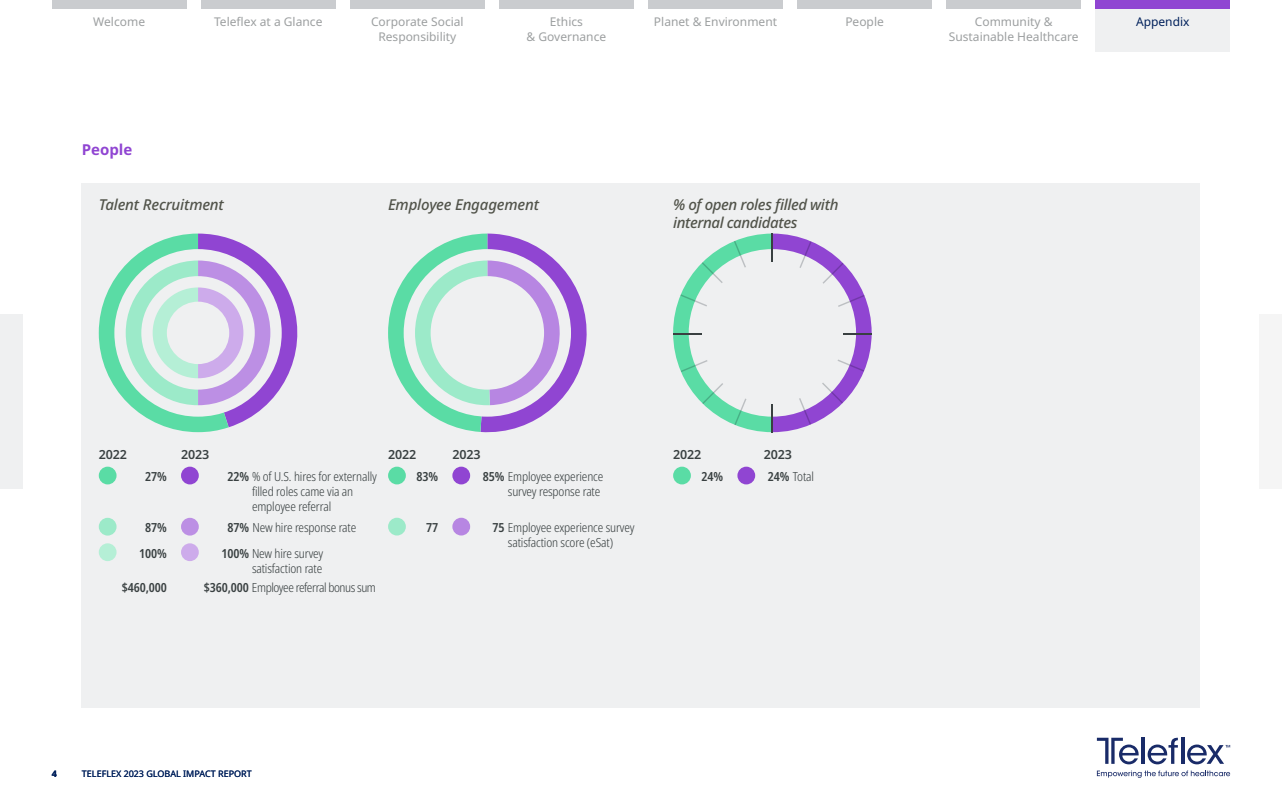
<style>
.page{position:relative;width:1282px;height:803px;background:#fff}
.page>*{position:absolute;margin:0;border:0;box-sizing:border-box;transform-origin:0 0}
.t1{font:italic 500 15px/18px "Noto Sans";letter-spacing:-.02em;color:#51534a}
.t2{font:700 15px "Noto Sans";letter-spacing:-.005em;color:#9045d2}
.t3{font:300 condensed 12.5px/15px "Noto Sans";letter-spacing:-.01em;color:#394041}
.t4{font:300 condensed 12.5px "Noto Sans";letter-spacing:-.035em;color:#394041}
.t5{font:600 condensed 12.5px/25.5px "Noto Sans";letter-spacing:-.01em;color:#394041;text-align:center}
.t6{font:600 12.5px "Noto Sans";letter-spacing:-.01em;color:#394041}
.t7{font:12px/15px "Noto Sans";color:#9c9fa0;text-align:center}
.t8{font:12px "Noto Sans";color:#00205b}
.t9{font:9px "Noto Sans";color:#00205b}
.t10{font:700 9px "Noto Sans";color:#00205b}
.s1{font-weight:600}
</style>
<div class="page">
<svg style="left:1096px;top:770px;width:134px;height:7px"></svg>
<svg style="left:1096px;top:737px;width:42px;height:27px"></svg>
<svg style="left:1147px;top:737px;width:30px;height:27px"></svg>
<svg style="left:1181px;top:737px;width:3px;height:26px"></svg>
<svg style="left:1187px;top:744px;width:42px;height:20px"></svg>
<hr style="left:1141px;top:737px;width:3px;height:26px;background:#192b68">
<div style="left:1259px;top:314px;width:22px;height:174px;background:#f5f5f5"></div>
<div style="left:81px;top:183px;width:1118px;height:524px;background:#eff0f1"></div>
<div style="left:0;top:314px;width:22px;height:174px;background:#eff0f1"></div>
<div style="left:99px;top:466px;width:17px;height:18px;background:#5adca5;border-radius:50%"></div>
<div style="left:181px;top:466px;width:18px;height:18px;background:#9045d2;border-radius:50%"></div>
<div style="left:99px;top:517px;width:17px;height:18px;background:#9ceac9;border-radius:50%"></div>
<div style="left:99px;top:543px;width:17px;height:18px;background:#b5efd6;border-radius:50%"></div>
<div style="left:181px;top:517px;width:18px;height:18px;background:#bc8fe4;border-radius:50%"></div>
<div style="left:181px;top:543px;width:18px;height:18px;background:#cdabeb;border-radius:50%"></div>
<div style="left:388px;top:466px;width:18px;height:18px;background:#5adca5;border-radius:50%"></div>
<div style="left:673px;top:466px;width:18px;height:18px;background:#5adca5;border-radius:50%"></div>
<div style="left:388px;top:517px;width:18px;height:18px;background:#9ceac9;border-radius:50%"></div>
<div style="left:452px;top:466px;width:18px;height:18px;background:#9045d2;border-radius:50%"></div>
<div style="left:737px;top:466px;width:18px;height:18px;background:#9045d2;border-radius:50%"></div>
<div style="left:452px;top:517px;width:18px;height:18px;background:#b786e2;border-radius:50%"></div>
<svg style="left:388px;top:233px;width:199px;height:200px"></svg>
<div style="left:430px;top:276px;width:114px;height:113px;background:#eff0f1;border-radius:50%"></div>
<svg style="left:673px;top:233px;width:198px;height:199px"></svg>
<div style="left:946px;top:0;width:135px;height:9px;background:#cacccf"></div>
<div style="left:1095px;top:0;width:135px;height:52px;background:#eff0f1"></div>
<div style="left:1095px;top:0;width:135px;height:9px;background:#9045d2"></div>
<div style="left:52px;top:0;width:135px;height:9px;background:#cacccf"></div>
<div style="left:350px;top:0;width:135px;height:9px;background:#cacccf"></div>
<div style="left:201px;top:0;width:135px;height:9px;background:#cacccf"></div>
<div style="left:499px;top:0;width:135px;height:9px;background:#cacccf"></div>
<div style="left:648px;top:0;width:135px;height:9px;background:#cacccf"></div>
<div style="left:797px;top:0;width:135px;height:9px;background:#cacccf"></div>
<svg style="left:99px;top:233px;width:199px;height:199px"></svg>
<div style="left:167px;top:301px;width:62px;height:63px;background:#eff0f1;border-radius:50%"></div>
<p class="t7" style="left:214px;top:14px;width:110px">Teleflex at a Glance</p>
<p class="t7" style="left:526px;top:14px;width:81px">Ethics<br>&amp; Governance</p>
<p class="t7" style="left:654px;top:14px;width:125px">Planet &amp; Environment</p>
<p class="t7" style="left:845px;top:14px;width:40px">People</p>
<p class="t7" style="left:93px;top:14px;width:53px">Welcome</p>
<p class="t7" style="left:371px;top:14px;width:94px">Corporate Social</p>
<p class="t8" style="left:1135px;top:13px;width:55px">Appendix</p>
<p class="t7" style="left:378px;top:29px;width:80px">Responsibility</p>
<p class="t7" style="left:948px;top:14px;width:131px">Community &amp;<br>Sustainable Healthcare</p>
<p class="t2" style="left:82px;top:139px;width:52px">People</p>
<p class="t1" style="left:99px;top:196px;width:127px">Talent Recruitment</p>
<p class="t1" style="left:388px;top:196px;width:152px">Employee Engagement</p>
<p class="t1" style="left:673px;top:196px;width:167px">% of open roles filled with internal candidates</p>
<p class="t6" style="left:99px;top:445px;width:30px">2022</p>
<p class="t6" style="left:181px;top:445px;width:30px">2023</p>
<p class="t6" style="left:452px;top:445px;width:30px">2023</p>
<p class="t6" style="left:388px;top:445px;width:30px">2022</p>
<p class="t6" style="left:673px;top:445px;width:30px">2022</p>
<p class="t6" style="left:763px;top:445px;width:30px">2023</p>
<p class="t5" style="left:145px;top:464px;width:23px">27%</p>
<p class="t3" style="left:252px;top:469px;width:126px;text-indent:-25px"><span class="s1">22%</span> % of U.S. hires for externally filled roles came via an employee referral</p>
<p class="t5" style="left:139px;top:515px;width:29px">87%<br>100%</p>
<p class="t3" style="left:221px;top:514px;width:136px;line-height:26.3px;text-indent:6px"><span class="s1">87%</span> New hire response rate<br><span class="s1">100%</span> New hire survey</p>
<p class="t3" style="left:252px;top:561px;width:72px">satisfaction rate</p>
<p class="t3" style="left:483px;top:469px;width:122px"><span class="s1">85%</span> Employee experience</p>
<p class="t3" style="left:767px;top:469px;width:48px"><span class="s1">24%</span> Total</p>
<p class="t3" style="left:492px;top:520px;width:144px"><span class="s1">75</span> Employee experience survey</p>
<p class="t5" style="left:416px;top:464px;width:23px">83%</p>
<p class="t5" style="left:701px;top:464px;width:23px">24%</p>
<p class="t3" style="left:508px;top:484px;width:94px">survey response rate</p>
<p class="t3" style="left:508px;top:535px;width:107px">satisfaction score (eSat)</p>
<p class="t5" style="left:426px;top:515px;width:14px">77</p>
<p class="t5" style="left:122px;top:574px;width:47px">$460,000</p>
<p class="t4" style="left:204px;top:578px;width:173px"><span class="s1">$360,000</span> Employee referral bonus sum</p>
<p class="t10" style="left:52px;top:767px;width:7px">4</p>
<p class="t9" style="left:82px;top:767px;width:171px">TELEFLEX 2023 GLOBAL IMPACT REPORT</p>
</div>
